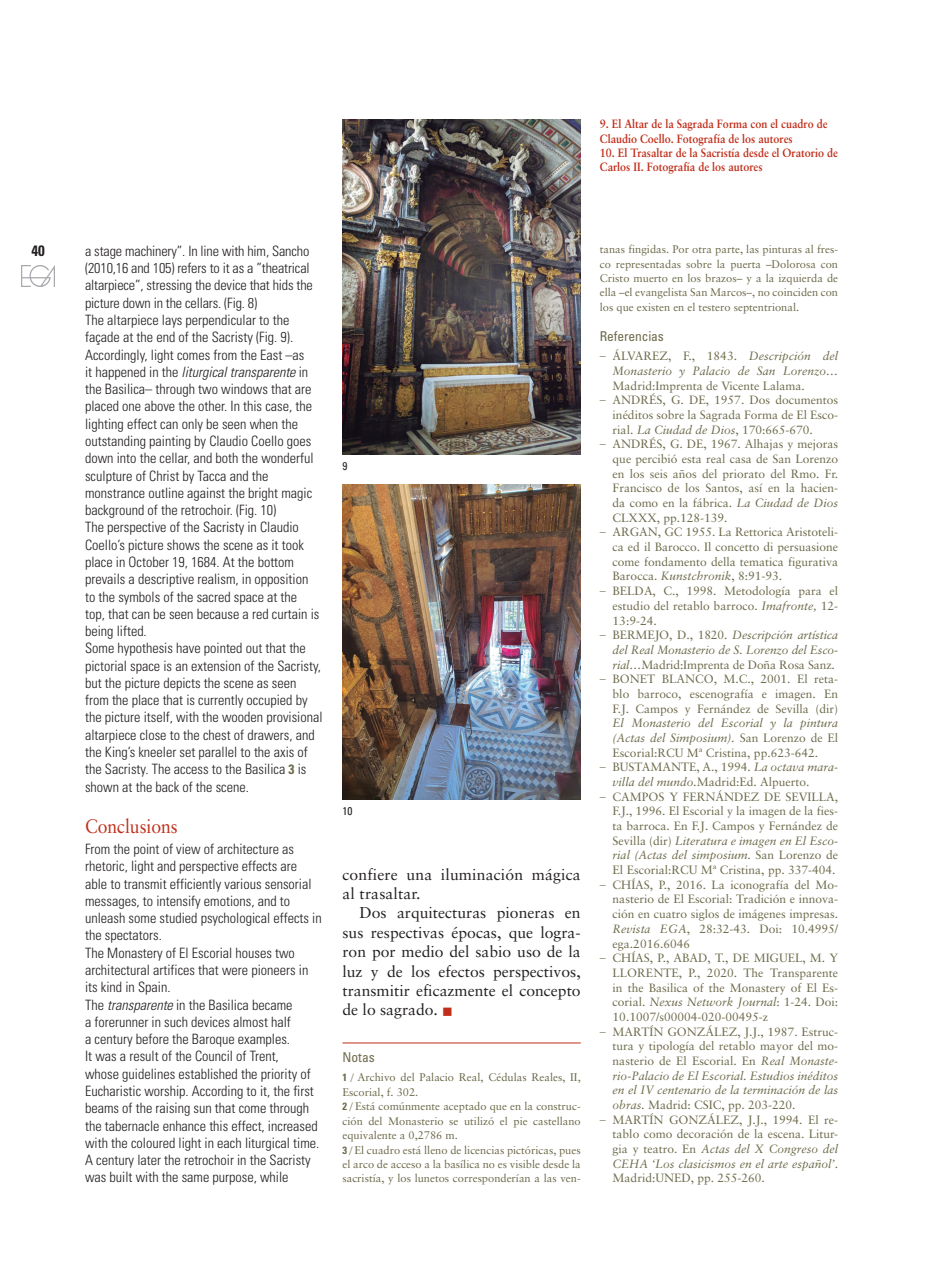
<style>
.page{position:relative;width:936px;height:1276px;background:#fff}
.page>*{position:absolute;margin:0;border:0;box-sizing:border-box;transform-origin:0 0}
.TITULAR_1_INGLES{font:19.5px "Sabon";color:#c02d19;scale:.9 1}
.t1{font:15.75px/19.4px "Sabon";color:#231f20}
.t2{font:700 condensed 15px "Univers";color:#231f20}
.t3{font:300 condensed 14.25px/17.2px "Univers";color:#231f20}
.t4{font:condensed 13.5px "Univers";letter-spacing:-.01em;color:#6d6a4a}
.t5{font:12px/14.7px "Sabon";color:#6d6a4a;text-align:justify}
.t6{font:700 12px/14.2px "Sabon";color:#c02d19;scale:.9 1}
.t7{font:italic 12px/14.7px "Sabon";letter-spacing:-.01em;color:#6d6a4a;text-align:justify}
.PIES_DE_FOTO_INGLES{font:condensed 11.25px "Univers";color:#231f20}
.Endnote_text{font:11.1px/14.4px "Sabon";color:#6d6a4a;text-align:justify}
.s1{font-style:italic}
.s2{font-weight:700;font-size:13.5px;color:#6d6a4a}
.s3{color:#c02d19}
.s4{font-family:"Univers";font-weight:700;font-stretch:condensed;font-size:10.5px}
.s5{font-family:"Univers";font-weight:300;font-stretch:condensed;font-size:10.5px}
.s6{font-family:"Univers";font-weight:300;font-stretch:condensed}
.s7{font-family:"Univers";font-weight:300;font-style:normal;font-stretch:condensed}
.s8{font-style:normal}
</style>
<div class="page">
<img style="left:22px;top:265px;width:33px;height:21px">
<hr style="left:342px;top:1042px;width:238px;height:1px;background:#c02d19">
<img style="left:342px;top:119px;width:238px;height:335px">
<img style="left:342px;top:485px;width:238px;height:314px">
<p class="t2" style="left:32px;top:242px;width:15px">40</p>
<p class="t6" style="left:600px;top:117px;width:254px">9. El Altar de la Sagrada Forma con el cuadro de<br>Claudio Coello. Fotografía de los autores</p>
<p class="t6" style="left:600px;top:145px;width:266px">10. El Trasaltar de la Sacristía desde el Oratorio de<br>Carlos II. Fotografía de los autores</p>
<p class="t3" style="left:85px;top:242px;width:229px">a stage machinery”. In line with him, Sancho (2010,16 and 105) refers to it as a ”theatrical altarpiece”, stressing the device that hids the picture down in the cellars. (Fig. 8)</p>
<p class="t3" style="left:85px;top:311px;width:230px">The altarpiece lays perpendicular to the façade at the end of the Sacristy (Fig. 9).<br>Accordingly, light comes from the East –as it happened in the <span class="s1">liturgical transparente</span> in the Basilica– through two windows that are placed one above the other. In this case, the lighting effect can only be seen when the outstanding painting by Claudio Coello goes down into the cellar, and both the wonderful sculpture of Christ by Tacca and the monstrance outline against the bright magic background of the retrochoir. (Fig. 10)</p>
<p class="t3" style="left:85px;top:519px;width:236px">The perspective of the Sacristy in Claudio Coello’s picture shows the scene as it took place in October 19, 1684. At the bottom prevails a descriptive realism, in opposition to the symbols of the sacred space at the top, that can be seen because a red curtain is being lifted.</p>
<p class="t3" style="left:85px;top:640px;width:239px">Some hypothesis have pointed out that the pictorial space is an extension of the Sacristy, but the picture depicts the scene as seen from the place that is currently occupied by the picture itself, with the wooden provisional altarpiece close to the chest of drawers, and the King’s kneeler set parallel to the axis of the Sacristy. The access to the Basilica <span class="s2">3</span> is shown at the back of the scene.</p>
<p class="TITULAR_1_INGLES" style="left:85px;top:814px;width:104px">Conclusions</p>
<p class="t3" style="left:85px;top:840px;width:238px">From the point of view of architecture as rhetoric, light and perspective effects are able to transmit efficiently various sensorial messages, to intensify emotions, and to unleash some studied psychological effects in the spectators.</p>
<p class="t3" style="left:85px;top:944px;width:225px">The Monastery of El Escorial houses two architectural artifices that were pioneers in its kind in Spain.</p>
<p class="t3" style="left:85px;top:996px;width:236px">The <span class="s1">transparente</span> in the Basilica became<br>a forerunner in such devices almost half<br>a century before the Baroque examples.<br>It was a result of the Council of Trent,<br>whose guidelines established the priority of Eucharistic worship. According to it, the first beams of the raising sun that come through the tabernacle enhance this effect, increased with the coloured light in each liturgical time.</p>
<p class="t3" style="left:85px;top:1151px;width:227px">A century later the retrochoir in the Sacristy was built with the same purpose, while</p>
<p class="PIES_DE_FOTO_INGLES" style="left:342px;top:459px;width:6px">9</p>
<p class="PIES_DE_FOTO_INGLES" style="left:342px;top:804px;width:11px">10</p>
<p class="t1" style="left:342px;top:864px;width:240px">confiere una iluminación mágica al trasaltar.</p>
<p class="t1" style="left:342px;top:903px;width:240px;text-align:justify;text-indent:17px">Dos arquitecturas pioneras en sus respectivas épocas, que logra&shy;ron por medio del sabio uso de la luz y de los efectos perspectivos, transmitir eficazmente el concepto de lo sagrado. <span class="s3">■</span></p>
<p class="t4" style="left:342px;top:1049px;width:34px">Notas</p>
<p class="Endnote_text" style="left:342px;top:1070px;width:240px"><span class="s4">1</span> <span class="s5">/</span> Archivo del Palacio Real, Cédulas Reales, II,<br>Escorial, f. 302.</p>
<p class="Endnote_text" style="left:342px;top:1099px;width:240px"><span class="s4">2</span> <span class="s5">/</span> Está comúnmente aceptado que en la construc&shy;ción del Monasterio se utilizó el pie castellano equivalente a 0,2786 m.</p>
<p class="Endnote_text" style="left:342px;top:1142px;width:240px"><span class="s4">3</span> <span class="s5">/</span> El cuadro está lleno de licencias pictóricas, pues el arco de acceso a la basílica no es visible desde la sacristía, y los lunetos corresponderían a las ven-</p>
<p class="Endnote_text" style="left:600px;top:242px;width:240px">tanas fingidas. Por otra parte, las pinturas al fres&shy;co representadas sobre la puerta –Dolorosa con Cristo muerto en los brazos– y a la izquierda de ella –el evangelista San Marcos–, no coinciden con los que existen en el testero septentrional.</p>
<p class="t4" style="left:600px;top:328px;width:65px">Referencias</p>
<p class="t5" style="left:612px;top:348px;width:227px;text-indent:-13px"><span class="s6">–</span> ÁLVAREZ, F., 1843. <span class="s1">Descripción del Monasterio y Palacio de San Lorenzo… </span>Madrid:Imprenta de Vicente Lalama.</p>
<p class="t5" style="left:612px;top:393px;width:227px;text-indent:-13px"><span class="s6">–</span> ANDRÉS, G. DE, 1957. Dos documentos inéditos sobre la Sagrada Forma de El Esco&shy;rial. <span class="s1">La Ciudad de Dios</span>, 170:665-670.</p>
<p class="t5" style="left:612px;top:437px;width:227px;text-indent:-13px"><span class="s6">–</span> ANDRÉS, G. DE, 1967. Alhajas y mejoras que percibió esta real casa de San Lorenzo en los seis años del priorato del Rmo. Fr.<br>Francisco de los Santos, así en la hacien&shy;da como en la fábrica. <span class="s1">La Ciudad de Dios </span>CLXXX, pp.128-139.</p>
<p class="t5" style="left:612px;top:525px;width:227px;text-indent:-13px"><span class="s6">–</span> ARGAN, GC 1955. La Rettorica Aristoteli&shy;ca ed il Barocco. Il concetto di persuasione come fondamento della tematica figurativa Barocca. <span class="s1">Kunstchronik</span>, 8:91-93.</p>
<p class="t5" style="left:612px;top:583px;width:227px;text-indent:-13px"><span class="s6">–</span> BELDA, C., 1998. Metodología para el estudio del retablo barroco. <span class="s1">Imafronte,</span> 12- 13:9-24.</p>
<p class="t7" style="left:612px;top:627px;width:227px;text-indent:-13px"><span class="s7">–</span> <span class="s8">BERMEJO, D., 1820.</span> Descripción artística del Real Monasterio de S. Lorenzo del Esco&shy;rial…<span class="s8">Madrid:Imprenta de Doña Rosa Sanz.</span></p>
<p class="t5" style="left:612px;top:671px;width:227px;text-indent:-13px"><span class="s6">–</span> BONET BLANCO, M.C., 2001. El reta&shy;blo barroco, escenografía e imagen. En F.J. Campos y Fernández de Sevilla (dir)<br><span class="s1">El Monasterio del Escorial y la pintura (Actas del Simposium).</span> San Lorenzo de El Escorial:RCU Mª Cristina, pp.623-642.</p>
<p class="t5" style="left:612px;top:759px;width:227px;text-indent:-13px"><span class="s6">–</span> BUSTAMANTE, A., 1994. <span class="s1">La octava mara&shy;villa del mundo.</span>Madrid:Ed. Alpuerto.</p>
<p class="t5" style="left:612px;top:789px;width:227px;text-indent:-13px"><span class="s6">–</span> CAMPOS Y FERNÁNDEZ DE SEVILLA, F.J., 1996. El Escorial y la imagen de la fies&shy;ta barroca. En F.J. Campos y Fernández de Sevilla (dir) <span class="s1">Literatura e imagen en El Esco&shy;rial (Actas del simposium.</span> San Lorenzo de El Escorial:RCU Mª Cristina, pp. 337-404.</p>
<p class="t5" style="left:612px;top:877px;width:227px;text-indent:-13px"><span class="s6">–</span> CHÍAS, P., 2016. La iconografía del Mo&shy;nasterio de El Escorial: Tradición e innova&shy;ción en cuatro siglos de imágenes impresas.<br><span class="s1">Revista EGA</span>, 28:32-43. Doi: 10.4995/ ega.2016.6046</p>
<p class="t5" style="left:612px;top:950px;width:227px;text-indent:-13px"><span class="s6">–</span> CHÍAS, P., ABAD, T., DE MIGUEL, M. Y LLORENTE, P., 2020. The Transparente in the Basilica of the Monastery of El Es&shy;corial. <span class="s1">Nexus Network Journal</span>: 1-24. Doi:<br>10.1007/s00004-020-00495-z</p>
<p class="t5" style="left:612px;top:1024px;width:227px;text-indent:-13px"><span class="s6">–</span> MARTÍN GONZÁLEZ, J.J., 1987. Estruc&shy;tura y tipología del retablo mayor del mo&shy;nasterio de El Escorial. En <span class="s1">Real Monaste&shy;rio-Palacio de El Escorial. Estudios inéditos en el IV centenario de la terminación de las obras.</span> Madrid: CSIC, pp. 203-220.</p>
<p class="t5" style="left:612px;top:1112px;width:227px;text-indent:-13px"><span class="s6">–</span> MARTÍN GONZÁLEZ, J.J., 1994. El re&shy;tablo como decoración de la escena. Litur&shy;gia y teatro. En <span class="s1">Actas del X Congreso del CEHA ‘Los clasicismos en el arte español’</span>.<br>Madrid:UNED, pp. 255-260.</p>
</div>
